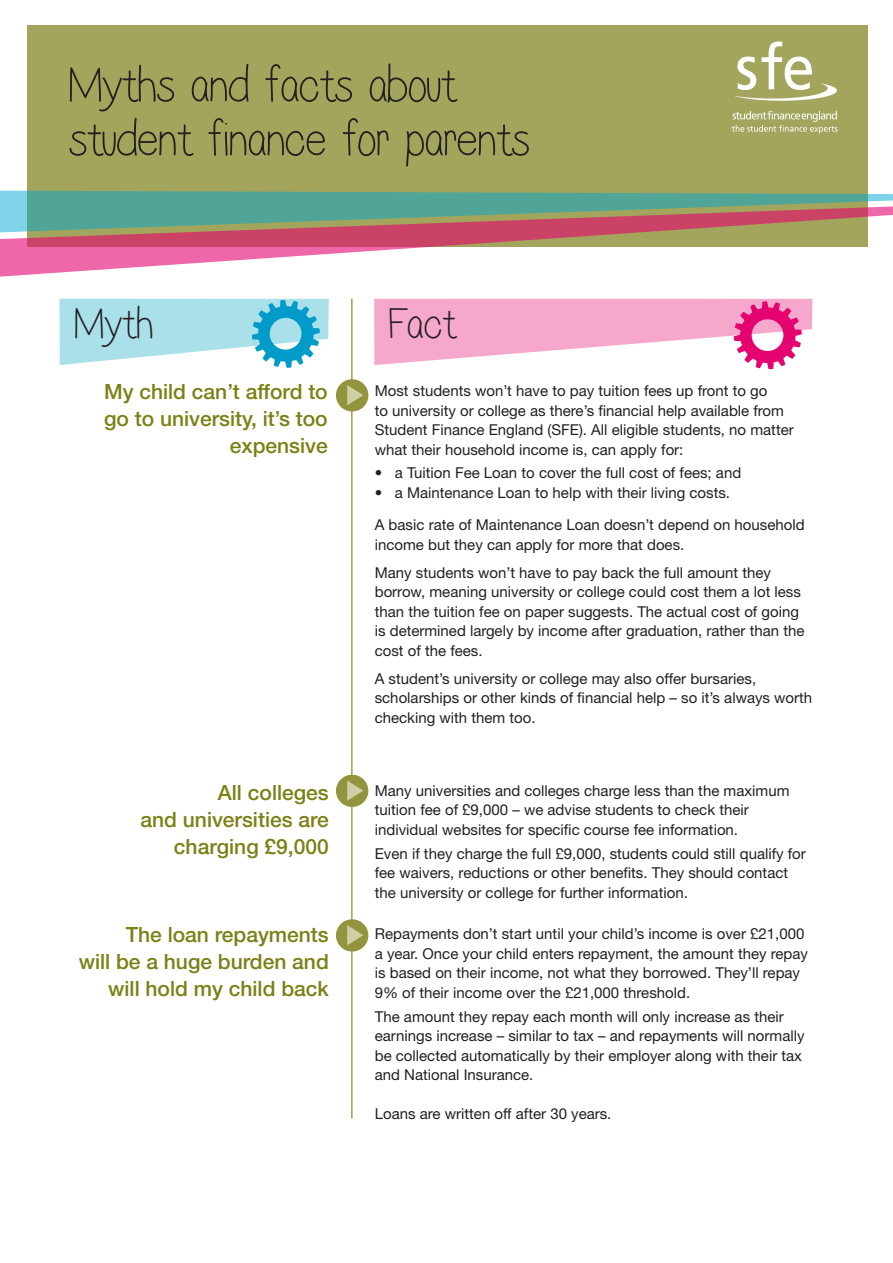
<style>
.page{position:relative;width:893px;height:1263px;background:#fff}
.page>*{position:absolute;margin:0;border:0;box-sizing:border-box;transform-origin:0 0}
.t1{font:51px/54px "Lilian";letter-spacing:.01em;color:#231f20}
.t2{font:45px "Lilian";letter-spacing:.02em;color:#231f20}
.t3{font:500 21px/27px "Helvetica Neue LT Std";color:#7c8015;text-align:right}
.t4{font:15px/19.5px "Helvetica Neue LT Std";color:#231f20}
</style>
<div class="page">
<hr style="left:351px;top:299px;width:1px;height:819px;background:#7c8015">
<div style="left:336px;top:379px;width:32px;height:32px;background:#92943e;border-radius:50%"></div>
<svg style="left:347px;top:385px;width:16px;height:20px"></svg>
<div style="left:336px;top:775px;width:32px;height:32px;background:#92943e;border-radius:50%"></div>
<svg style="left:347px;top:780px;width:16px;height:21px"></svg>
<div style="left:336px;top:919px;width:32px;height:32px;background:#92943e;border-radius:50%"></div>
<svg style="left:347px;top:925px;width:16px;height:20px"></svg>
<svg style="left:374px;top:299px;width:438px;height:70px"></svg>
<svg style="left:60px;top:299px;width:269px;height:69px"></svg>
<div style="left:27px;top:26px;width:840px;height:221px;background:#a3a55d"></div>
<svg style="left:0;top:233px;width:868px;height:44px"></svg>
<svg style="left:0;top:191px;width:893px;height:42px"></svg>
<svg style="left:734px;top:41px;width:103px;height:60px"></svg>
<svg style="left:732px;top:111px;width:105px;height:22px"></svg>
<p class="t1" style="left:68px;top:61px;width:461px">Myths and facts about student finance for parents</p>
<p class="t2" style="left:74px;top:304px;width:80px">Myth</p>
<p class="t2" style="left:389px;top:304px;width:68px">Fact</p>
<p class="t3" style="left:104px;top:378px;width:225px">My child can’t afford to go to university, it’s too expensive</p>
<p class="t4" style="left:375px;top:381px;width:420px">Most students won’t have to pay tuition fees up front to go<br>to university or college as there’s financial help available from Student Finance England (SFE). All eligible students, no matter what their household income is, can apply for:</p>
<p class="t4" style="left:375px;top:463px;width:368px">• a Tuition Fee Loan to cover the full cost of fees; and</p>
<p class="t4" style="left:375px;top:476px;width:431px;line-height:32.2px">• a Maintenance Loan to help with their living costs.<br>A basic rate of Maintenance Loan doesn’t depend on household</p>
<p class="t4" style="left:375px;top:530px;width:398px;line-height:28px">income but they can apply for more that does.<br>Many students won’t have to pay back the full amount they</p>
<p class="t4" style="left:375px;top:582px;width:431px">borrow, meaning university or college could cost them a lot less than the tuition fee on paper suggests. The actual cost of going is determined largely by income after graduation, rather than the cost of the fees.</p>
<p class="t4" style="left:375px;top:668px;width:439px">A student’s university or college may also offer bursaries, scholarships or other kinds of financial help – so it’s always worth checking with them too.</p>
<p class="t3" style="left:140px;top:779px;width:190px">All colleges<br>and universities are charging £9,000</p>
<p class="t4" style="left:375px;top:781px;width:416px">Many universities and colleges charge less than the maximum tuition fee of £9,000 – we advise students to check their individual websites for specific course fee information.</p>
<p class="t4" style="left:375px;top:843px;width:433px">Even if they charge the full £9,000, students could still qualify for fee waivers, reductions or other benefits. They should contact the university or college for further information.</p>
<p class="t3" style="left:79px;top:920px;width:252px">The loan repayments<br>will be a huge burden and will hold my child back</p>
<p class="t4" style="left:375px;top:924px;width:435px">Repayments don’t start until your child’s income is over £21,000 a year. Once your child enters repayment, the amount they repay is based on their income, not what they borrowed. They’ll repay 9% of their income over the £21,000 threshold.</p>
<p class="t4" style="left:375px;top:1006px;width:431px">The amount they repay each month will only increase as their earnings increase – similar to tax – and repayments will normally be collected automatically by their employer along with their tax and National Insurance.</p>
<p class="t4" style="left:375px;top:1104px;width:238px">Loans are written off after 30 years.</p>
</div>
